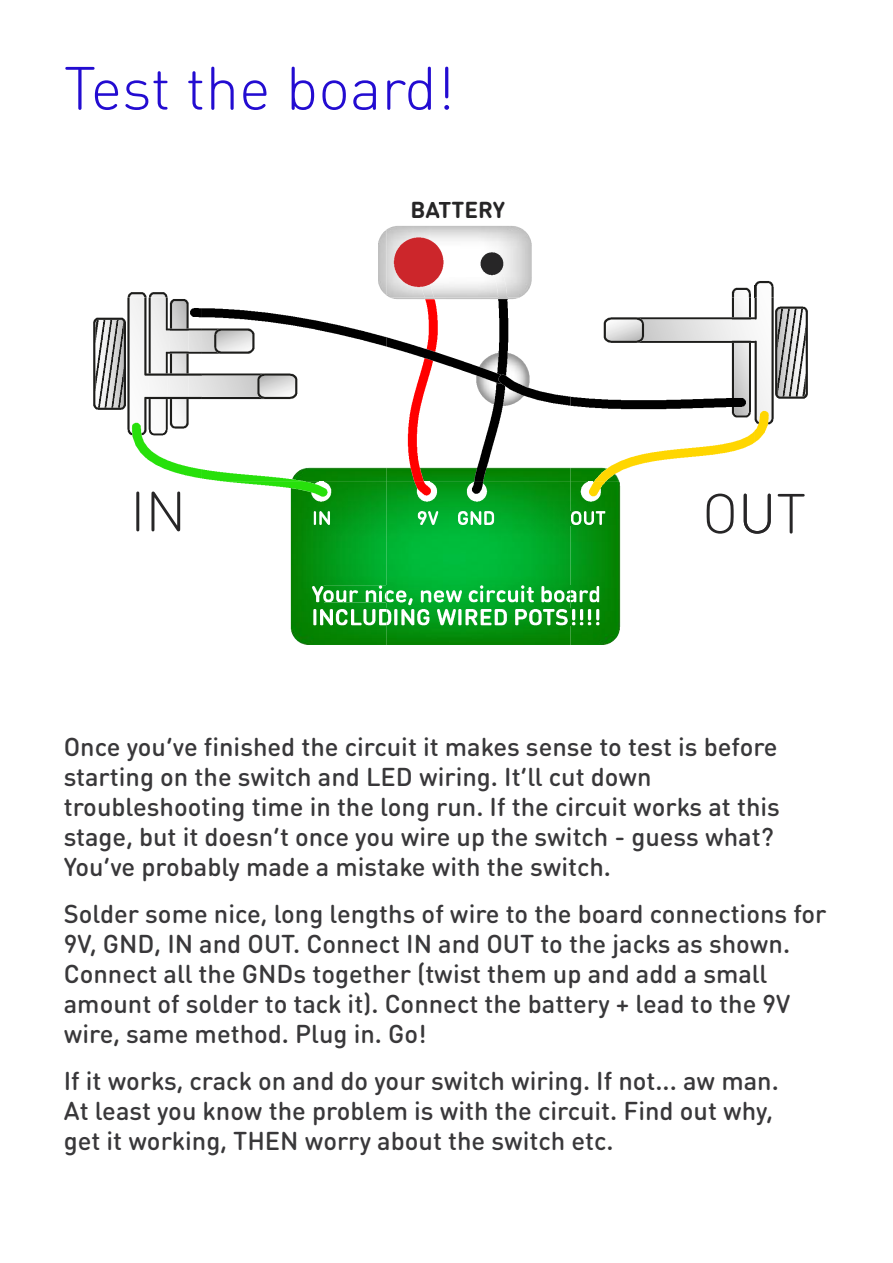
<style>
.page{position:relative;width:893px;height:1263px;background:#fff}
.page>*{position:absolute;margin:0;border:0;box-sizing:border-box;transform-origin:0 0}
.t1{font:300 60px "DIN Round Pro";color:#230cd1}
.t2{font:300 55.35px "DIN Round Pro";color:#272627}
.t3{font:500 25.5px/30px "DIN Round Pro";color:#39383a}
.t4{font:700 22.8px "DIN Round Pro";color:#272627}
</style>
<div class="page">
<img style="left:380px;top:230px;width:6px;height:7px">
<img style="left:291px;top:502px;width:329px;height:143px">
<img style="left:458px;top:511px;width:36px;height:8px">
<img style="left:458px;top:519px;width:36px;height:6px">
<img style="left:418px;top:511px;width:20px;height:4px">
<img style="left:418px;top:515px;width:20px;height:10px">
<img style="left:543px;top:609px;width:29px;height:16px">
<img style="left:386px;top:623px;width:154px;height:2px">
<img style="left:446px;top:585px;width:153px;height:17px">
<img style="left:497px;top:599px;width:74px;height:3px">
<img style="left:447px;top:597px;width:43px;height:5px">
<img style="left:396px;top:590px;width:48px;height:7px">
<img style="left:396px;top:597px;width:48px;height:8px">
<svg style="left:386px;top:590px;width:8px;height:12px"></svg>
<img style="left:571px;top:511px;width:34px;height:1px">
<img style="left:571px;top:512px;width:34px;height:13px">
<img style="left:572px;top:609px;width:28px;height:16px">
<img style="left:571px;top:590px;width:17px;height:12px">
<svg style="left:93px;top:237px;width:715px;height:265px"></svg>
<h1 class="t1" style="left:64px;top:54px;width:393px">Test the board!</h1>
<p class="t4" style="left:411px;top:197px;width:96px">BATTERY</p>
<h2 class="t2" style="left:130px;top:480px;width:58px">IN</h2>
<h2 class="t2" style="left:702px;top:482px;width:105px">OUT</h2>
<p class="t3" style="left:64px;top:732px;width:718px">Once you’ve finished the circuit it makes sense to test is before starting on the switch and LED wiring. It’ll cut down troubleshooting time in the long run. If the circuit works at this stage, but it doesn’t once you wire up the switch - guess what?<br>You’ve probably made a mistake with the switch.</p>
<p class="t3" style="left:64px;top:899px;width:764px">Solder some nice, long lengths of wire to the board connections for 9V, GND, IN and OUT. Connect IN and OUT to the jacks as shown.<br>Connect all the GNDs together (twist them up and add a small amount of solder to tack it). Connect the battery + lead to the 9V wire, same method. Plug in. Go!</p>
<p class="t3" style="left:64px;top:1066px;width:716px">If it works, crack on and do your switch wiring. If not... aw man.<br>At least you know the problem is with the circuit. Find out why, get it working, THEN worry about the switch etc.</p>
</div>
